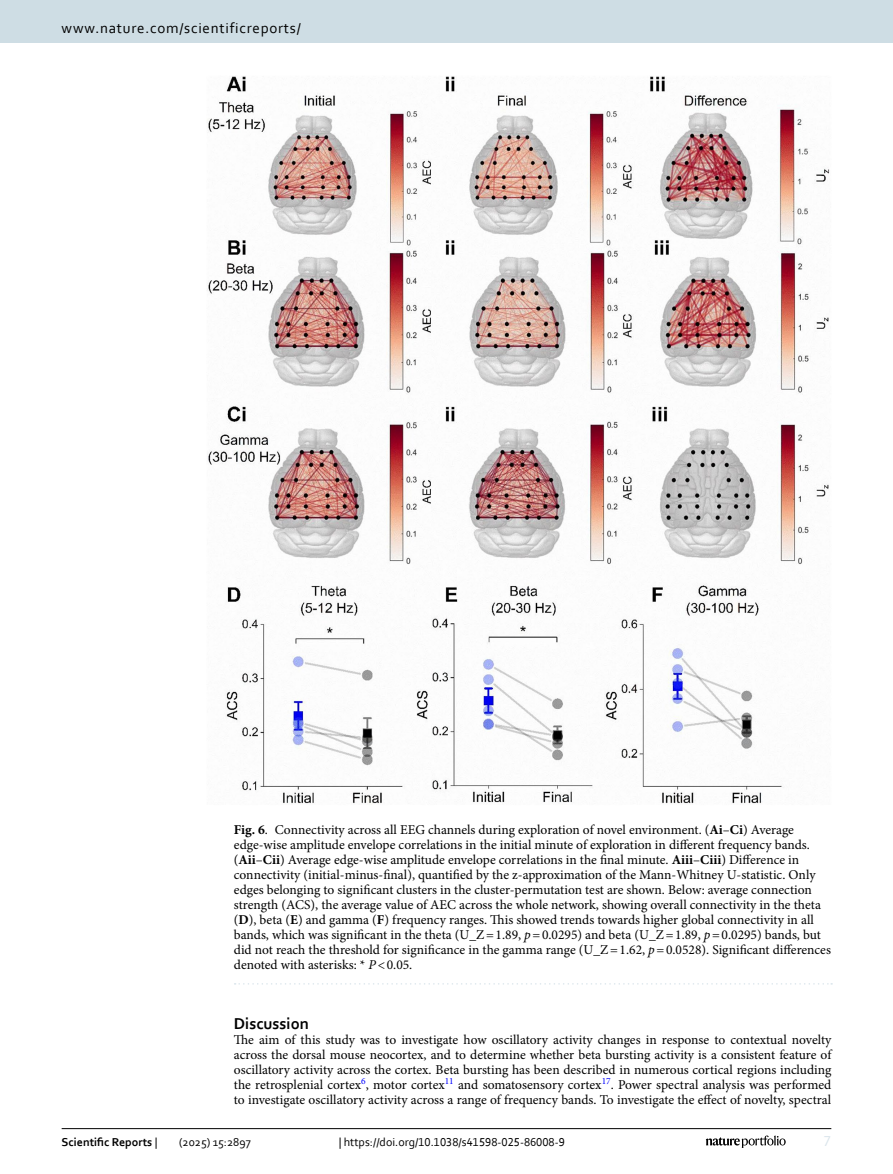
<style>
.page{position:relative;width:893px;height:1174px;background:#fff}
.page>*{position:absolute;margin:0;border:0;box-sizing:border-box;transform-origin:0 0}
.Head_1{font:700 16.5px "Corbel";color:#000}
.t1{font:15px "Corbel";letter-spacing:.05em;color:#000}
.t2{font:15px "Corbel";color:#d9e4eb}
.Figure_Caption{font:13.5px/15px "Minion Pro";color:#000}
.Body_Text{font:13.5px/15px "Minion Pro";color:#000;text-align:justify}
.t3{font:12px "Corbel";color:#000}
.t4{font:700 12px "Corbel";color:#000}
.s1{font-weight:700}
.s2{font-style:italic}
.s3{font-weight:400}
</style>
<div class="page">
<img style="left:207px;top:76px;width:623px;height:728px">
<svg style="left:235px;top:983px;width:597px;height:1px"></svg>
<hr style="left:62px;top:1128px;width:769px;height:1px;background:#000">
<svg style="left:706px;top:1135px;width:80px;height:12px"></svg>
<div style="left:0;top:0;width:893px;height:43px;background:#cedde4"></div>
<p class="t1" style="left:62px;top:18px;width:241px">www.nature.com/scientificreports/</p>
<p class="Figure_Caption" style="left:234px;top:822px;width:599px"><span class="s1">Fig. 6</span>. Connectivity across all EEG channels during exploration of novel environment. (<span class="s1">Ai</span>–<span class="s1">Ci</span>) Average edge-wise amplitude envelope correlations in the initial minute of exploration in different frequency bands. (<span class="s1">Aii</span>–<span class="s1">Cii</span>) Average edge-wise amplitude envelope correlations in the final minute. <span class="s1">Aiii</span>–<span class="s1">Ciii</span>) Difference in connectivity (initial-minus-final), quantified by the z-approximation of the Mann-Whitney U-statistic. Only edges belonging to significant clusters in the cluster-permutation test are shown. Below: average connection strength (ACS), the average value of AEC across the whole network, showing overall connectivity in the theta (<span class="s1">D</span>), beta (<span class="s1">E</span>) and gamma (<span class="s1">F</span>) frequency ranges. This showed trends towards higher global connectivity in all bands, which was significant in the theta (U_Z=1.89, <span class="s2">p</span>=0.0295) and beta (U_Z=1.89, <span class="s2">p</span>=0.0295) bands, but did not reach the threshold for significance in the gamma range (U_Z=1.62, <span class="s2">p</span>=0.0528). Significant differences denoted with asterisks: * <span class="s2">P</span>&lt;0.05.</p>
<p class="Head_1" style="left:234px;top:1013px;width:77px">Discussion</p>
<p class="Body_Text" style="left:234px;top:1032px;width:599px">The aim of this study was to investigate how oscillatory activity changes in response to contextual novelty across the dorsal mouse neocortex, and to determine whether beta bursting activity is a consistent feature of oscillatory activity across the cortex. Beta bursting has been described in numerous cortical regions including the retrosplenial cortex<sup>6</sup>, motor cortex<sup>11</sup> and somatosensory cortex<sup>17</sup>. Power spectral analysis was performed to investigate oscillatory activity across a range of frequency bands. To investigate the effect of novelty, spectral</p>
<p class="t4" style="left:62px;top:1134px;width:97px">Scientific Reports <span class="s3">|</span></p>
<p class="t3" style="left:179px;top:1134px;width:73px">(2025) 15:2897</p>
<p class="t3" style="left:339px;top:1134px;width:228px">| https://doi.org/10.1038/s41598-025-86008-9</p>
<p class="t2" style="left:824px;top:1132px;width:9px">7</p>
</div>
